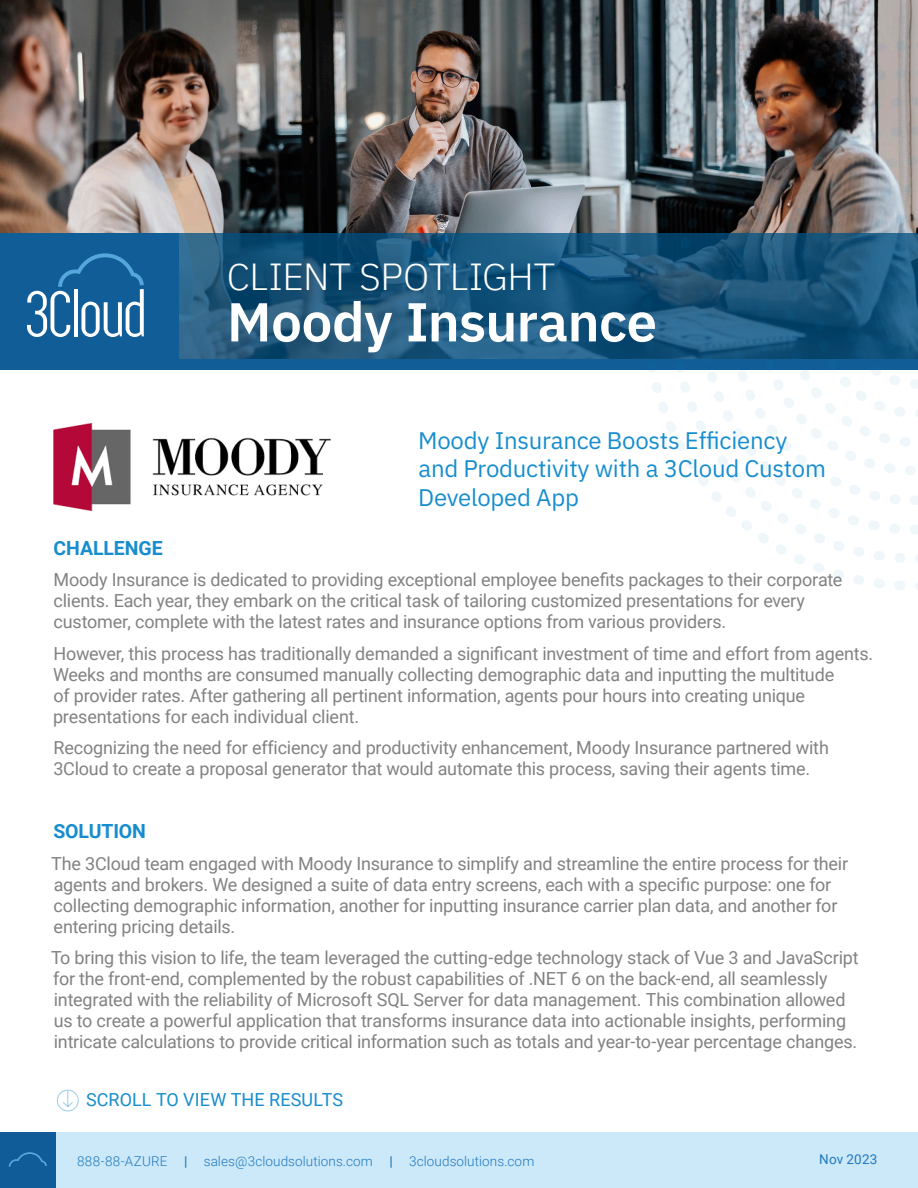
<style>
.page{position:relative;width:918px;height:1188px;background:#fff}
.page>*{position:absolute;margin:0;border:0;box-sizing:border-box;transform-origin:0 0}
.t1{font:600 54.75px "IBM Plex Sans";letter-spacing:-.01em;color:#fff}
.t2{font:300 37.65px "IBM Plex Sans";letter-spacing:-.01em;color:#fff}
.t3{font:24px/28.5px "IBM Plex Sans";letter-spacing:-.01em;color:#178dce}
.t4{font:700 19.5px "Roboto";letter-spacing:-.005em;color:#178dce}
.t5{font:18px/21px "Roboto";letter-spacing:-.01em;color:#828284}
.t6{font:18px "Roboto";letter-spacing:.005em;color:#178dce}
.t7{font:300 13.5px "Roboto";letter-spacing:.005em;color:#2078be}
.t8{font:13.5px "Roboto";letter-spacing:.015em;color:#2078be}
.s1{font-weight:500}
</style>
<div class="page">
<img style="left:0;top:0;width:918px;height:233px">
<div style="left:0;top:1132px;width:918px;height:56px;background:#cce9f9"></div>
<div style="left:0;top:1132px;width:56px;height:56px;background:#105c98"></div>
<svg style="left:9px;top:1152px;width:38px;height:15px"></svg>
<svg style="left:179px;top:233px;width:464px;height:126px;background:#1c577d"></svg>
<div style="left:0;top:233px;width:179px;height:127px;background:#105d98"></div>
<svg style="left:27px;top:253px;width:117px;height:84px"></svg>
<div style="left:0;top:359px;width:918px;height:10px;background:#105d98"></div>
<svg style="left:643px;top:40px;width:275px;height:550px"></svg>
<img style="left:670px;top:68px;width:248px;height:495px">
<svg style="left:728px;top:126px;width:190px;height:379px"></svg>
<div style="left:57px;top:1090px;width:22px;height:21px;border:1px solid #178dce;border-radius:50%"></div>
<svg style="left:62px;top:1090px;width:11px;height:17px"></svg>
<img style="left:53px;top:424px;width:278px;height:86px">
<p class="t2" style="left:227px;top:248px;width:330px">CLIENT SPOTLIGHT</p>
<p class="t1" style="left:227px;top:279px;width:432px">Moody Insurance</p>
<p class="t3" style="left:418px;top:424px;width:409px">Moody Insurance Boosts Efficiency and Productivity with a 3Cloud Custom<br>Developed App</p>
<p class="t4" style="left:54px;top:534px;width:111px">CHALLENGE</p>
<p class="t5" style="left:54px;top:569px;width:790px">Moody Insurance is dedicated to providing exceptional employee benefits packages to their corporate clients. Each year, they embark on the critical task of tailoring customized presentations for every customer, complete with the latest rates and insurance options from various providers.</p>
<p class="t5" style="left:53px;top:642px;width:822px">However, this process has traditionally demanded a significant investment of time and effort from agents.<br>Weeks and months are consumed manually collecting demographic data and inputting the multitude<br>of provider rates. After gathering all pertinent information, agents pour hours into creating unique presentations for each individual client.</p>
<p class="t5" style="left:53px;top:737px;width:777px">Recognizing the need for efficiency and productivity enhancement, Moody Insurance partnered with<br>3Cloud to create a proposal generator that would automate this process, saving their agents time.</p>
<p class="t4" style="left:54px;top:818px;width:94px">SOLUTION</p>
<p class="t5" style="left:51px;top:852px;width:798px">The 3Cloud team engaged with Moody Insurance to simplify and streamline the entire process for their agents and brokers. We designed a suite of data entry screens, each with a specific purpose: one for collecting demographic information, another for inputting insurance carrier plan data, and another for entering pricing details.</p>
<p class="t5" style="left:51px;top:947px;width:809px">To bring this vision to life, the team leveraged the cutting-edge technology stack of Vue 3 and JavaScript for the front-end, complemented by the robust capabilities of .NET 6 on the back-end, all seamlessly integrated with the reliability of Microsoft SQL Server for data management. This combination allowed us to create a powerful application that transforms insurance data into actionable insights, performing intricate calculations to provide critical information such as totals and year-to-year percentage changes.</p>
<p class="t6" style="left:86px;top:1087px;width:259px">SCROLL TO VIEW THE RESULTS</p>
<p class="t7" style="left:77px;top:1152px;width:459px">888-88-AZURE <span class="s1">|</span> sales@3cloudsolutions.com <span class="s1">|</span> 3cloudsolutions.com</p>
<p class="t8" style="left:819px;top:1149px;width:60px">Nov 2023</p>
</div>
